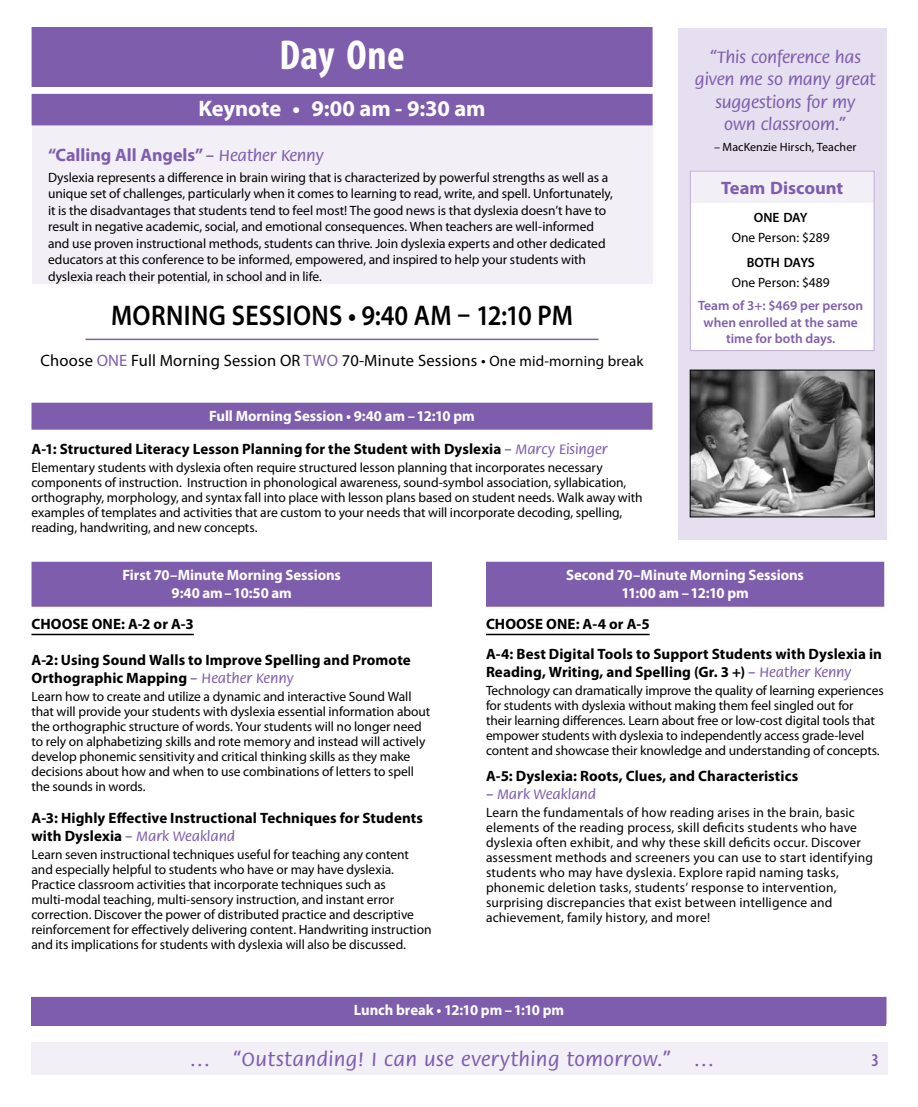
<style>
.page{position:relative;width:918px;height:1107px;background:#fff}
.page>*{position:absolute;margin:0;border:0;box-sizing:border-box;transform-origin:0 0}
.t1{font:700 condensed 42px "Myriad Pro";letter-spacing:.01em;color:#fff}
.t2{font:600 28.5px "Myriad Pro";letter-spacing:.015em;color:#000;scale:.9 1}
.t3{font:700 22.5px "Myriad Pro";letter-spacing:-.005em;color:#fff}
.t4{font:500 21px "Flora Std";letter-spacing:.025em;color:#7f5dad}
.t5{font:500 18px/22.5px "Flora Std";letter-spacing:-.01em;color:#7f5dad;text-align:center}
.t6{font:700 18px "Myriad Pro";color:#7f5dad}
.t7{font:600 condensed 18px "Myriad Pro";color:#7f5dad}
.t8{font:16.5px "Myriad Pro";letter-spacing:.01em;color:#000}
.t9{font:700 15px/18px "Myriad Pro";letter-spacing:.005em;color:#000}
.t10{font:700 15px/18px "Myriad Pro";letter-spacing:-.005em;color:#fff;text-align:center}
.t11{font:500 15px "Flora Std";letter-spacing:-.005em;color:#7f5dad}
.t12{font:13.5px/15px "Myriad Pro";letter-spacing:-.005em;color:#000}
.t13{font:13.5px/15px "Myriad Pro";letter-spacing:.015em;color:#000}
.t14{font:600 13.5px/16.2px "Myriad Pro";color:#7f5dad;text-align:center}
.t15{font:600 13.5px "Myriad Pro";letter-spacing:-.02em;color:#000}
.t16{font:12px "Myriad Pro";letter-spacing:.01em;color:#000}
.s1{font-family:"Flora Std";font-weight:500;font-size:17.25px}
.s2{color:#7f5dad}
.s3{font-size:15px}
.s4{font-family:"Flora Std";font-weight:500;color:#7f5dad}
.s5{font-family:"Myriad Pro";font-weight:700;color:#000}
</style>
<div class="page">
<div style="left:678px;top:28px;width:208px;height:512px;background:#e5dfef"></div>
<div style="left:32px;top:1042px;width:856px;height:34px;background:#f2eff7"></div>
<img style="left:692px;top:372px;width:180px;height:143px">
<div style="left:690px;top:370px;width:184px;height:147px;border:1px solid #000"></div>
<div style="left:690px;top:171px;width:184px;height:180px;background:#fff"></div>
<div style="left:691px;top:170px;width:183px;height:33px;background:#f2eff7"></div>
<div style="left:690px;top:171px;width:184px;height:180px;border:1px solid #bfaed6"></div>
<div style="left:32px;top:93px;width:621px;height:191px;background:#f2eff7"></div>
<div style="left:32px;top:94px;width:621px;height:31px;background:#7f5dad"></div>
<div style="left:32px;top:403px;width:620px;height:27px;background:#7f5dad"></div>
<div style="left:32px;top:997px;width:854px;height:29px;background:#7f5dad"></div>
<div style="left:32px;top:27px;width:621px;height:60px;background:#7f5dad"></div>
<hr style="left:86px;top:339px;width:512px;height:1px;background:#7f5dad">
<div style="left:32px;top:562px;width:400px;height:45px;background:#7f5dad"></div>
<hr style="left:32px;top:634px;width:162px;height:1px;background:#000">
<div style="left:486px;top:562px;width:398px;height:45px;background:#7f5dad"></div>
<hr style="left:486px;top:634px;width:164px;height:1px;background:#000">
<h1 class="t1" style="left:279px;top:29px;width:127px">Day One</h1>
<h3 class="t3" style="left:199px;top:94px;width:289px">Keynote • 9:00 am ‑ 9:30 am</h3>
<h3 class="t6" style="left:48px;top:143px;width:277px">“Calling All Angels” <span class="s1">– Heather Kenny</span></h3>
<p class="t12" style="left:48px;top:169px;width:566px;line-height:16.5px">Dyslexia represents a difference in brain wiring that is characterized by powerful strengths as well as a unique set of challenges, particularly when it comes to learning to read, write, and spell. Unfortunately, it is the disadvantages that students tend to feel most! The good news is that dyslexia doesn’t have to result in negative academic, social, and emotional consequences. When teachers are well-informed and use proven instructional methods, students can thrive. Join dyslexia experts and other dedicated educators at this conference to be informed, empowered, and inspired to help your students with dyslexia reach their potential, in school and in life.</p>
<h2 class="t2" style="left:111px;top:297px;width:515px">MORNING SESSIONS • 9:40 AM – 12:10 PM</h2>
<p class="t8" style="left:41px;top:350px;width:604px">Choose <span class="s2">ONE</span> Full Morning Session OR <span class="s2">TWO</span> 70-Minute Sessions • <span class="s3">One mid-morning break</span></p>
<p class="t10" style="left:209px;top:406px;width:267px">Full Morning Session • 9:40 am –12:10 pm</p>
<p class="t9" style="left:32px;top:439px;width:577px">A‑1: Structured Literacy Lesson Planning for the Student with Dyslexia <span class="s4">– Marcy Eisinger</span></p>
<p class="t12" style="left:32px;top:459px;width:613px">Elementary students with dyslexia often require structured lesson planning that incorporates necessary components of instruction. Instruction in phonological awareness, sound-symbol association, syllabication, orthography, morphology, and syntax fall into place with lesson plans based on student needs. Walk away with examples of templates and activities that are custom to your needs that will incorporate decoding, spelling, reading, handwriting, and new concepts.</p>
<h3 class="t5" style="left:695px;top:46px;width:182px">“This conference has given me so many great suggestions for my<br>own classroom.”</h3>
<p class="t16" style="left:714px;top:139px;width:144px">– MacKenzie Hirsch, Teacher</p>
<h3 class="t6" style="left:721px;top:176px;width:124px">Team Discount</h3>
<p class="t15" style="left:754px;top:209px;width:55px">ONE DAY</p>
<p class="t12" style="left:732px;top:230px;width:100px">One Person: $289</p>
<p class="t15" style="left:747px;top:254px;width:70px">BOTH DAYS</p>
<p class="t12" style="left:732px;top:274px;width:100px">One Person: $489</p>
<p class="t14" style="left:698px;top:297px;width:166px">Team of 3+: $469 per person when enrolled at the same time for both days.</p>
<p class="t10" style="left:122px;top:565px;width:220px">First 70–Minute Morning Sessions<br>9:40 am–10:50 am</p>
<p class="t9" style="left:32px;top:615px;width:164px">CHOOSE ONE: A‑2 or A‑3</p>
<p class="t9" style="left:32px;top:651px;width:381px">A‑2: Using Sound Walls to Improve Spelling and Promote<br>Orthographic Mapping <span class="s4">– Heather Kenny</span></p>
<p class="t12" style="left:32px;top:689px;width:400px">Learn how to create and utilize a dynamic and interactive Sound Wall that will provide your students with dyslexia essential information about the orthographic structure of words. Your students will no longer need to rely on alphabetizing skills and rote memory and instead will actively develop phonemic sensitivity and critical thinking skills as they make decisions about how and when to use combinations of letters to spell the sounds in words.</p>
<p class="t9" style="left:32px;top:808px;width:393px">A‑3: Highly Effective Instructional Techniques for Students</p>
<p class="t11" style="left:32px;top:828px;width:205px"><span class="s5">with Dyslexia</span> – Mark Weakland</p>
<p class="t12" style="left:32px;top:847px;width:402px">Learn seven instructional techniques useful for teaching any content and especially helpful to students who have or may have dyslexia.<br>Practice classroom activities that incorporate techniques such as multi-modal teaching, multi-sensory instruction, and instant error correction. Discover the power of distributed practice and descriptive reinforcement for effectively delivering content. Handwriting instruction and its implications for students with dyslexia will also be discussed.</p>
<p class="t10" style="left:566px;top:565px;width:239px">Second 70–Minute Morning Sessions<br>11:00 am –12:10 pm</p>
<p class="t9" style="left:486px;top:609px;width:398px;line-height:30px">CHOOSE ONE: A‑4 or A‑5<br>A‑4: Best Digital Tools to Support Students with Dyslexia in</p>
<p class="t9" style="left:486px;top:663px;width:367px">Reading, Writing, and Spelling (Gr. 3 +) <span class="s4">– Heather Kenny</span></p>
<p class="t12" style="left:486px;top:683px;width:399px">Technology can dramatically improve the quality of learning experiences for students with dyslexia without making them feel singled out for<br>their learning differences. Learn about free or low-cost digital tools that empower students with dyslexia to independently access grade-level content and showcase their knowledge and understanding of concepts.</p>
<p class="t9" style="left:486px;top:766px;width:314px">A‑5: Dyslexia: Roots, Clues, and Characteristics</p>
<p class="t11" style="left:486px;top:786px;width:112px">– Mark Weakland</p>
<p class="t13" style="left:486px;top:805px;width:389px">Learn the fundamentals of how reading arises in the brain, basic elements of the reading process, skill deficits students who have dyslexia often exhibit, and why these skill deficits occur. Discover assessment methods and screeners you can use to start identifying students who may have dyslexia. Explore rapid naming tasks, phonemic deletion tasks, students’ response to intervention, surprising discrepancies that exist between intelligence and achievement, family history, and more!</p>
<p class="t10" style="left:354px;top:1000px;width:212px">Lunch break • 12:10 pm –1:10 pm</p>
<h3 class="t4" style="left:189px;top:1048px;width:527px">… “Outstanding! I can use everything tomorrow.” …</h3>
<h3 class="t7" style="left:872px;top:1049px;width:9px">3</h3>
</div>
